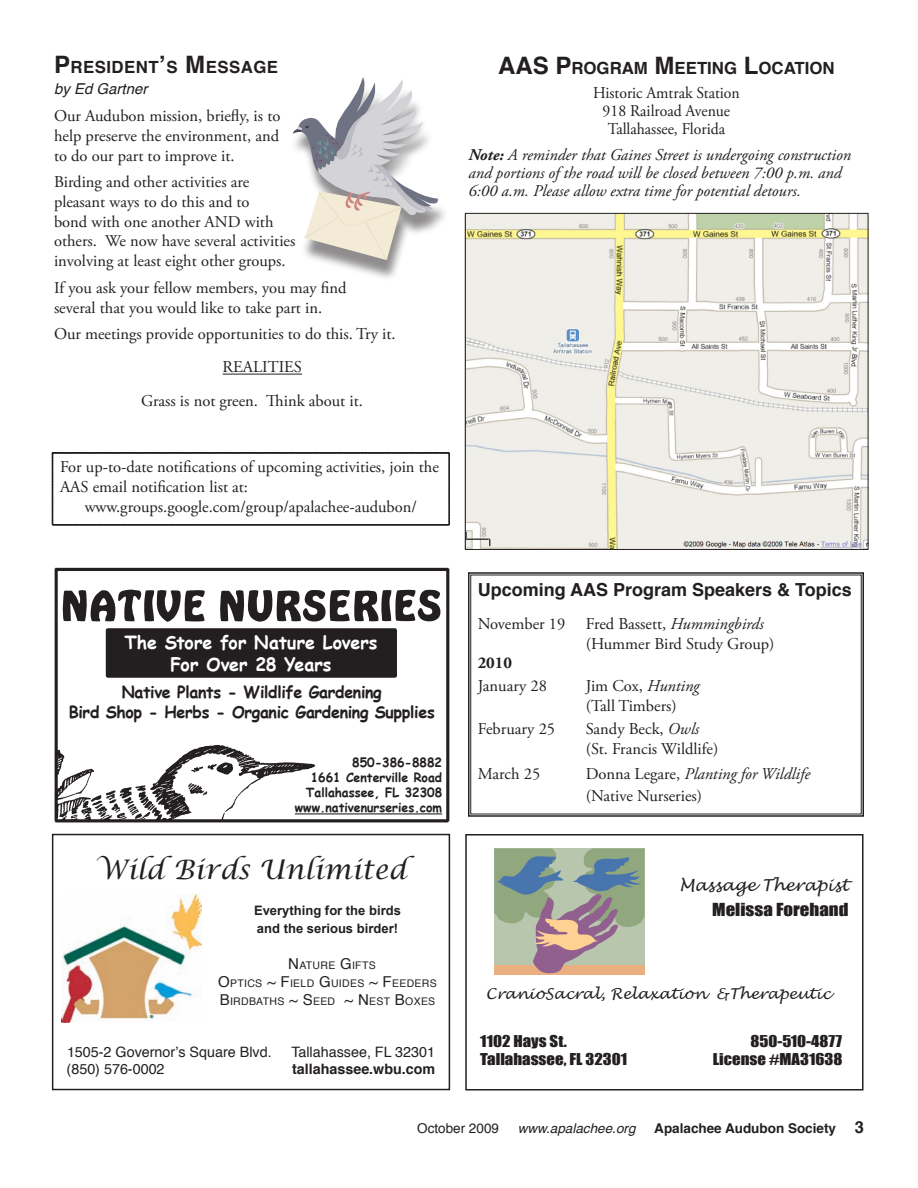
<style>
.page{position:relative;width:918px;height:1188px;background:#fff}
.page>*{position:absolute;margin:0;border:0;box-sizing:border-box;transform-origin:0 0}
.t1{font:italic 27px "Lucida Calligraphy";color:#231f20}
.t2{font:700 18.3px/21.9px "Comic Sans MS";color:#fff;text-align:center}
.t3{font:700 18px "Helvetica";color:#231f20}
.t4{font:700 16.8px "Helvetica";color:#231f20}
.t5{font:700 16.8px "Helvetica";letter-spacing:.03em;color:#231f20}
.t6{font:16.5px/19.8px "Adobe Garamond Pro";color:#231f20}
.t7{font:italic 16.5px/18px "Adobe Garamond Pro";color:#231f20}
.t8{font:700 16.5px/19.8px "Comic Sans MS";letter-spacing:-.02em;color:#231f20;text-align:center}
.t9{font:16.5px "Adobe Garamond Pro";color:#231f20;scale:.95 1}
.t10{font:italic 16.5px "Lucida Handwriting";color:#231f20}
.t11{font:16.5px "Impact";color:#231f20;scale:1.14 1}
.t12{font:700 16.5px "Adobe Garamond Pro";color:#231f20}
.t13{font:15px "Impact";color:#231f20;scale:1.12 1}
.t14{font:italic 15px "Lucida Handwriting";color:#231f20}
.t15{font:italic 15px "Helvetica";color:#231f20}
.t16{font:14.4px "Helvetica";color:#231f20}
.t17{font:700 14.4px "Helvetica";color:#231f20}
.t18{font:700 13.5px "Helvetica";color:#231f20}
.t19{font:italic 13.5px "Helvetica";color:#231f20}
.t20{font:13.5px "Helvetica";color:#231f20}
.t21{font:700 13.05px "Arial";color:#231f20}
.t22{font:700 12.6px/15.1px "Comic Sans MS";color:#231f20;text-align:right}
.t23{font:10.5px/18px "Helvetica";letter-spacing:.03em;color:#231f20}
.s1{font-size:24px}
.s2{font-size:15px}
.s3{font-weight:700}
.s4{font-style:italic}
.s5{font-style:normal}
.s6{font-size:16.5px}
</style>
<div class="page">
<svg style="left:468px;top:572px;width:396px;height:245px"></svg>
<div style="left:470px;top:575px;width:392px;height:239px;border:1px solid #231f20"></div>
<hr style="left:223px;top:374px;width:79px;height:1px;background:#231f20">
<svg style="left:51px;top:452px;width:399px;height:74px"></svg>
<div style="left:465px;top:834px;width:399px;height:257px;border:2px solid #231f20"></div>
<div style="left:106px;top:628px;width:291px;height:50px;background:#231f20;border-radius:2px"></div>
<img style="left:54px;top:729px;width:263px;height:94px">
<hr style="left:55px;top:568px;width:393px;height:3px;background:#231f20">
<hr style="left:55px;top:819px;width:393px;height:3px;background:#231f20">
<hr style="left:55px;top:569px;width:3px;height:252px;background:#231f20">
<hr style="left:446px;top:569px;width:3px;height:252px;background:#231f20">
<hr style="left:295px;top:813px;width:147px;height:1px;background:#231f20">
<svg style="left:62px;top:589px;width:143px;height:33px"></svg>
<svg style="left:220px;top:589px;width:221px;height:33px"></svg>
<div style="left:52px;top:834px;width:398px;height:256px;border:2px solid #231f20"></div>
<img style="left:467px;top:215px;width:399px;height:333px">
<div style="left:465px;top:213px;width:403px;height:337px;border:1px solid #231f20"></div>
<div style="left:494px;top:965px;width:151px;height:10px;background:#eaaf7f"></div>
<svg style="left:494px;top:848px;width:151px;height:125px"></svg>
<img style="left:62px;top:894px;width:139px;height:129px">
<div style="left:288px;top:83px;width:160px;height:198px;background:#231f20;opacity:.51"></div>
<svg style="left:293px;top:77px;width:145px;height:183px"></svg>
<p class="t5" style="left:54px;top:53px;width:226px"><span class="s1">P</span>RESIDENT<span class="s1">’</span>S <span class="s1">M</span> ESSAGE</p>
<p class="t15" style="left:54px;top:77px;width:95px">by Ed Gartner</p>
<p class="t6" style="left:54px;top:106px;width:228px;text-align:justify">Our Audubon mission, briefly, is to help preserve the environment, and to do our part to improve it.</p>
<p class="t6" style="left:54px;top:173px;width:243px">Birding and other activities are pleasant ways to do this and to<br>bond with one another AND with others. We now have several activities involving at least eight other groups.</p>
<p class="t6" style="left:54px;top:278px;width:294px">If you ask your fellow members, you may find several that you would like to take part in.</p>
<p class="t6" style="left:54px;top:325px;width:343px">Our meetings provide opportunities to do this. Try it.</p>
<p class="t6" style="left:223px;top:358px;width:81px">REALITIES</p>
<p class="t6" style="left:141px;top:391px;width:223px">Grass is not green. Think about it.</p>
<p class="t6" style="left:60px;top:458px;width:380px">For up-to-date notifications of upcoming activities, join the<br>AAS email notification list at:</p>
<p class="t6" style="left:85px;top:497px;width:334px">www.groups.google.com/group/apalachee-audubon/</p>
<p class="t2" style="left:125px;top:631px;width:254px">The Store for Nature Lovers<br>For Over 28 Years</p>
<p class="t8" style="left:69px;top:682px;width:368px">Native Plants - Wildlife Gardening<br>Bird Shop - Herbs - Organic Gardening Supplies</p>
<p class="t22" style="left:295px;top:754px;width:149px">850-386-8882<br>1661 Centerville Road<br>Tallahassee, FL 32308 www.nativenurseries.com</p>
<p class="t1" style="left:96px;top:853px;width:313px">Wild Birds Unlimited</p>
<p class="t21" style="left:254px;top:902px;width:148px">Everything for the birds</p>
<p class="t21" style="left:257px;top:920px;width:143px">and the serious birder!</p>
<p class="t23" style="left:288px;top:957px;width:89px"><span class="s2">N</span>ATURE <span class="s2">G</span>IFTS</p>
<p class="t23" style="left:218px;top:975px;width:220px"><span class="s2">O</span>PTICS <span class="s2">~ F</span>IELD <span class="s2">G</span>UIDES <span class="s2">~ F</span>EEDERS<br><span class="s2">B</span>IRDBATHS <span class="s2">~ S</span>EED <span class="s2">~ N</span>EST <span class="s2">B</span>OXES</p>
<p class="t16" style="left:67px;top:1041px;width:206px">1505-2 Governor’s Square Blvd.</p>
<p class="t16" style="left:291px;top:1041px;width:145px">Tallahassee, FL 32301</p>
<p class="t16" style="left:67px;top:1058px;width:99px">(850) 576-0002</p>
<p class="t17" style="left:292px;top:1058px;width:145px">tallahassee.wbu.com</p>
<p class="t4" style="left:498px;top:54px;width:338px"><span class="s1">AAS P</span>ROGRAM <span class="s1">M</span> EETING <span class="s1">L</span>OCATION</p>
<p class="t9" style="left:593px;top:83px;width:156px">Historic Amtrak Station</p>
<p class="t9" style="left:603px;top:101px;width:136px">918 Railroad Avenue</p>
<p class="t9" style="left:608px;top:119px;width:125px">Tallahassee, Florida</p>
<p class="t7" style="left:468px;top:146px;width:384px"><span class="s3">Note:</span> A reminder that Gaines Street is undergoing construction and portions of the road will be closed between 7:00 p.m. and<br>6:00 a.m. Please allow extra time for potential detours.</p>
<p class="t3" style="left:478px;top:575px;width:376px">Upcoming AAS Program Speakers &amp; Topics</p>
<p class="t6" style="left:478px;top:614px;width:287px">November 19 Fred Bassett, <span class="s4">Hummingbirds</span></p>
<p class="t6" style="left:586px;top:634px;width:190px">(Hummer Bird Study Group)</p>
<p class="t12" style="left:478px;top:654px;width:36px">2010</p>
<p class="t6" style="left:478px;top:677px;width:71px">January 28</p>
<p class="t6" style="left:586px;top:677px;width:115px">Jim Cox, <span class="s4">Hunting</span></p>
<p class="t6" style="left:586px;top:697px;width:93px">(Tall Timbers)</p>
<p class="t6" style="left:478px;top:720px;width:79px">February 25</p>
<p class="t6" style="left:586px;top:720px;width:115px">Sandy Beck, <span class="s4">Owls</span></p>
<p class="t6" style="left:586px;top:740px;width:134px">(St. Francis Wildlife)</p>
<p class="t6" style="left:478px;top:764px;width:64px">March 25</p>
<p class="t7" style="left:586px;top:765px;width:226px"><span class="s5">Donna Legare,</span> Planting for Wildlife</p>
<p class="t6" style="left:586px;top:786px;width:118px">(Native Nurseries)</p>
<p class="t10" style="left:679px;top:875px;width:171px">Massage Therapist</p>
<p class="t11" style="left:712px;top:896px;width:121px">Melissa Forehand</p>
<p class="t14" style="left:486px;top:985px;width:346px">CranioSacral, Relaxation &amp;Therapeutic</p>
<p class="t13" style="left:480px;top:1029px;width:79px">1102 Hays St.</p>
<p class="t13" style="left:750px;top:1029px;width:83px">850-510-4877</p>
<p class="t13" style="left:480px;top:1047px;width:133px">Tallahassee, FL 32301</p>
<p class="t13" style="left:713px;top:1047px;width:117px">License #MA31638</p>
<p class="t20" style="left:417px;top:1118px;width:83px">October 2009</p>
<p class="t19" style="left:518px;top:1118px;width:119px">www.apalachee.org</p>
<p class="t18" style="left:654px;top:1117px;width:211px">Apalachee Audubon Society <span class="s6">3</span></p>
</div>
